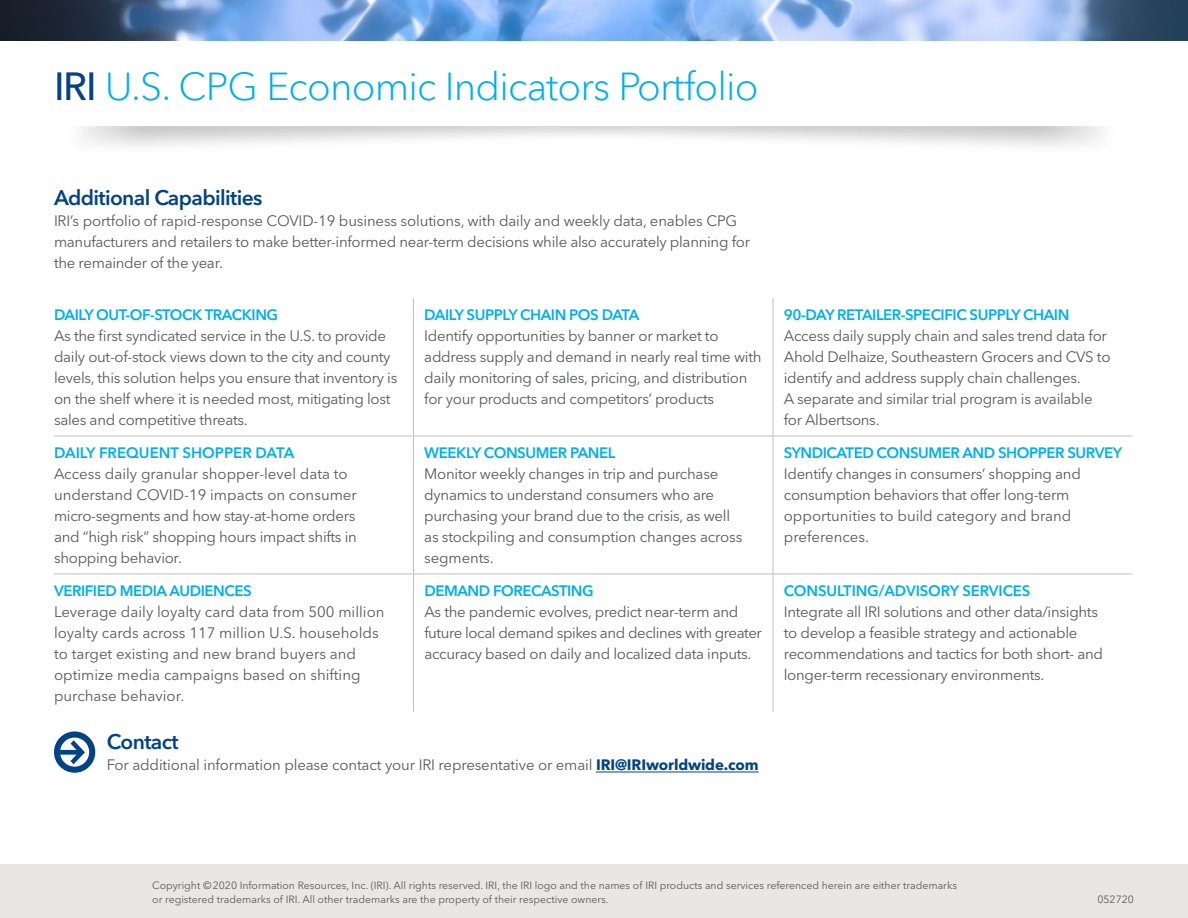
<style>
.page{position:relative;width:1188px;height:918px;background:#fff}
.page>*{position:absolute;margin:0;border:0;box-sizing:border-box;transform-origin:0 0}
.t1{font:300 39px "Avenir Next LT Pro";letter-spacing:-.02em;color:#00aeef}
.t2{font:600 21px "Avenir Next LT Pro";letter-spacing:-.03em;color:#014386}
.t3{font:15px/21px "Avenir Next LT Pro";letter-spacing:-.02em;color:#58595b}
.t4{font:600 15px "Avenir Next LT Pro";letter-spacing:-.03em;color:#00aeef}
.t5{font:15px/21px "Avenir Next LT Pro";color:#58595b}
.t6{font:600 15px "Avenir Next LT Pro";letter-spacing:-.01em;color:#00aeef}
.t7{font:600 15px "Avenir Next LT Pro";color:#00aeef}
.t8{font:10.5px/13.5px "Avenir Next LT Pro";color:#58595b}
.s1{font-weight:500;color:#014386}
.s2{font-weight:700;color:#014386}
</style>
<div class="page">
<div style="left:0;top:864px;width:1188px;height:54px;background:#e8e7e4"></div>
<img style="left:0;top:0;width:1188px;height:40px">
<hr style="left:596px;top:772px;width:163px;height:1px;background:#014386">
<hr style="left:414px;top:436px;width:359px;height:1px;background:#bcbec0">
<hr style="left:414px;top:574px;width:359px;height:1px;background:#bcbec0">
<hr style="left:413px;top:298px;width:1px;height:138px;background:#bcbec0">
<hr style="left:54px;top:436px;width:360px;height:1px;background:#bcbec0">
<hr style="left:413px;top:436px;width:1px;height:138px;background:#bcbec0">
<hr style="left:54px;top:574px;width:360px;height:1px;background:#bcbec0">
<hr style="left:413px;top:574px;width:1px;height:138px;background:#bcbec0">
<hr style="left:773px;top:298px;width:1px;height:138px;background:#bcbec0">
<hr style="left:773px;top:436px;width:360px;height:1px;background:#bcbec0">
<hr style="left:773px;top:436px;width:1px;height:138px;background:#bcbec0">
<hr style="left:773px;top:574px;width:360px;height:1px;background:#bcbec0">
<hr style="left:773px;top:574px;width:1px;height:138px;background:#bcbec0">
<svg style="left:54px;top:731px;width:41px;height:42px"></svg>
<h1 class="t1" style="left:54px;top:63px;width:706px"><span class="s1">IRI</span> U.S. CPG Economic Indicators Portfolio</h1>
<h2 class="t2" style="left:54px;top:185px;width:210px">Additional Capabilities</h2>
<p class="t3" style="left:54px;top:210px;width:698px">IRI’s portfolio of rapid-response COVID-19 business solutions, with daily and weekly data, enables CPG manufacturers and retailers to make better-informed near-term decisions while also accurately planning for the remainder of the year.</p>
<p class="t4" style="left:54px;top:306px;width:226px">DAILY OUT-OF-STOCK TRACKING</p>
<p class="t3" style="left:54px;top:326px;width:345px">As the first syndicated service in the U.S. to provide daily out-of-stock views down to the city and county levels, this solution helps you ensure that inventory is on the shelf where it is needed most, mitigating lost sales and competitive threats.</p>
<p class="t7" style="left:54px;top:444px;width:242px">DAILY FREQUENT SHOPPER DATA</p>
<p class="t3" style="left:54px;top:463px;width:304px">Access daily granular shopper-level data to understand COVID-19 impacts on consumer micro-segments and how stay-at-home orders and “high risk” shopping hours impact shifts in shopping behavior.</p>
<p class="t4" style="left:54px;top:582px;width:199px">VERIFIED MEDIA AUDIENCES</p>
<p class="t5" style="left:54px;top:601px;width:332px">Leverage daily loyalty card data from 500 million loyalty cards across 117 million U.S. households to target existing and new brand buyers and optimize media campaigns based on shifting purchase behavior.</p>
<p class="t4" style="left:424px;top:306px;width:217px">DAILY SUPPLY CHAIN POS DATA</p>
<p class="t3" style="left:424px;top:326px;width:339px">Identify opportunities by banner or market to address supply and demand in nearly real time with daily monitoring of sales, pricing, and distribution for your products and competitors’ products</p>
<p class="t4" style="left:424px;top:444px;width:193px">WEEKLY CONSUMER PANEL</p>
<p class="t3" style="left:424px;top:463px;width:320px">Monitor weekly changes in trip and purchase dynamics to understand consumers who are purchasing your brand due to the crisis, as well as stockpiling and consumption changes across segments.</p>
<p class="t4" style="left:424px;top:582px;width:171px">DEMAND FORECASTING</p>
<p class="t3" style="left:424px;top:601px;width:339px">As the pandemic evolves, predict near-term and future local demand spikes and declines with greater accuracy based on daily and localized data inputs.</p>
<h2 class="t2" style="left:107px;top:729px;width:73px">Contact</h2>
<p class="t3" style="left:107px;top:755px;width:653px">For additional information please contact your IRI representative or email <span class="s2">IRI@IRIworldwide.com</span></p>
<p class="t4" style="left:784px;top:306px;width:287px">90-DAY RETAILER-SPECIFIC SUPPLY CHAIN</p>
<p class="t3" style="left:784px;top:326px;width:328px">Access daily supply chain and sales trend data for Ahold Delhaize, Southeastern Grocers and CVS to identify and address supply chain challenges.<br>A separate and similar trial program is available for Albertsons.</p>
<p class="t4" style="left:784px;top:444px;width:340px">SYNDICATED CONSUMER AND SHOPPER SURVEY</p>
<p class="t3" style="left:784px;top:463px;width:299px">Identify changes in consumers’ shopping and consumption behaviors that offer long-term opportunities to build category and brand preferences.</p>
<p class="t6" style="left:784px;top:582px;width:248px">CONSULTING/ADVISORY SERVICES</p>
<p class="t3" style="left:784px;top:601px;width:321px">Integrate all IRI solutions and other data/insights to develop a feasible strategy and actionable recommendations and tactics for both short- and longer-term recessionary environments.</p>
<p class="t8" style="left:152px;top:879px;width:806px">Copyright ©2020 Information Resources, Inc. (IRI). All rights reserved. IRI, the IRI logo and the names of IRI products and services referenced herein are either trademarks or registered trademarks of IRI. All other trademarks are the property of their respective owners.</p>
<p class="t8" style="left:1097px;top:892px;width:38px">052720</p>
</div>
